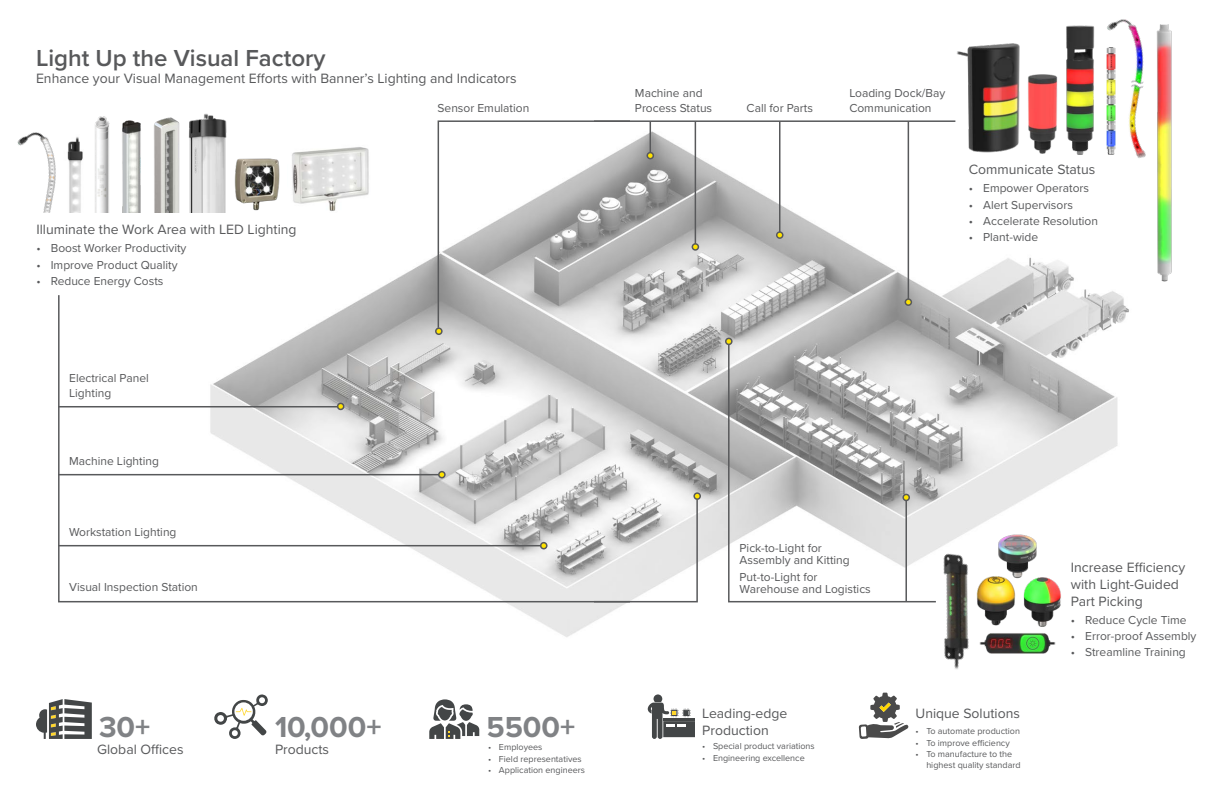
<style>
.page{position:relative;width:1224px;height:792px;background:#fff}
.page>*{position:absolute;margin:0;border:0;box-sizing:border-box;transform-origin:0 0}
.t1{font:700 30px "Proxima Nova";color:#808285}
.t2{font:600 24px "Proxima Nova";color:#58595b}
.t3{font:14px/16.8px "Proxima Nova";color:#58595b}
.t4{font:12px/15px "Proxima Nova";color:#58595b}
.t5{font:9px/10.8px "Proxima Nova";color:#58595b}
</style>
<div class="page">
<img style="left:370px;top:122px;width:759px;height:515px">
<svg style="left:437px;top:120px;width:195px;height:174px"></svg>
<svg style="left:58px;top:294px;width:574px;height:309px"></svg>
<hr style="left:58px;top:474px;width:381px;height:1px;background:#58595b">
<hr style="left:58px;top:545px;width:483px;height:1px;background:#58595b">
<hr style="left:58px;top:406px;width:280px;height:1px;background:#58595b">
<div style="left:540px;top:542px;width:8px;height:7px;border:2px solid #58595b;border-radius:50%"></div>
<div style="left:438px;top:471px;width:8px;height:7px;border:2px solid #58595b;border-radius:50%"></div>
<div style="left:337px;top:403px;width:7px;height:7px;border:2px solid #58595b;border-radius:50%"></div>
<hr style="left:594px;top:120px;width:361px;height:2px;background:#58595b">
<hr style="left:779px;top:121px;width:2px;height:114px;background:#58595b">
<hr style="left:908px;top:121px;width:1px;height:181px;background:#58595b">
<hr style="left:650px;top:121px;width:1px;height:31px;background:#58595b">
<div style="left:692px;top:243px;width:7px;height:8px;border:2px solid #58595b;border-radius:50%"></div>
<div style="left:647px;top:152px;width:7px;height:7px;border:2px solid #58595b;border-radius:50%"></div>
<div style="left:776px;top:231px;width:8px;height:8px;border:2px solid #58595b;border-radius:50%"></div>
<div style="left:905px;top:298px;width:7px;height:8px;border:2px solid #58595b;border-radius:50%"></div>
<div style="left:725px;top:338px;width:8px;height:7px;border:2px solid #58595b;border-radius:50%"></div>
<svg style="left:592px;top:493px;width:108px;height:110px"></svg>
<div style="left:693px;top:492px;width:8px;height:8px;border:2px solid #58595b;border-radius:50%"></div>
<hr style="left:695px;top:121px;width:1px;height:123px;background:#58595b">
<svg style="left:727px;top:343px;width:210px;height:260px"></svg>
<svg style="left:429px;top:699px;width:50px;height:40px"></svg>
<svg style="left:36px;top:699px;width:56px;height:40px"></svg>
<svg style="left:214px;top:695px;width:54px;height:44px"></svg>
<svg style="left:648px;top:694px;width:47px;height:45px"></svg>
<svg style="left:859px;top:693px;width:49px;height:46px"></svg>
<img style="left:127px;top:117px;width:53px;height:96px">
<img style="left:95px;top:116px;width:32px;height:97px">
<img style="left:70px;top:137px;width:13px;height:76px">
<img style="left:188px;top:113px;width:39px;height:100px">
<img style="left:234px;top:158px;width:46px;height:53px">
<img style="left:292px;top:147px;width:77px;height:64px">
<img style="left:973px;top:572px;width:37px;height:54px">
<img style="left:973px;top:626px;width:90px;height:28px">
<img style="left:1010px;top:567px;width:66px;height:67px">
<img style="left:1059px;top:25px;width:42px;height:156px">
<img style="left:1099px;top:35px;width:24px;height:133px">
<img style="left:954px;top:43px;width:69px;height:116px">
<img style="left:1157px;top:24px;width:15px;height:258px">
<img style="left:1022px;top:71px;width:40px;height:84px">
<img style="left:985px;top:524px;width:65px;height:65px">
<img style="left:936px;top:552px;width:37px;height:117px">
<img style="left:1102px;top:19px;width:55px;height:145px">
<img style="left:17px;top:132px;width:53px;height:81px">
<h2 class="t2" style="left:36px;top:40px;width:291px">Light Up the Visual Factory</h2>
<p class="t3" style="left:36px;top:69px;width:482px">Enhance your Visual Management Efforts with Banner’s Lighting and Indicators</p>
<p class="t3" style="left:36px;top:221px;width:262px">Illuminate the Work Area with LED Lighting</p>
<p class="t4" style="left:36px;top:240px;width:152px">• Boost Worker Productivity</p>
<p class="t4" style="left:36px;top:257px;width:143px">• Improve Product Quality</p>
<p class="t4" style="left:36px;top:273px;width:129px">• Reduce Energy Costs</p>
<p class="t4" style="left:69px;top:370px;width:81px">Electrical Panel<br>Lighting</p>
<p class="t4" style="left:69px;top:453px;width:91px">Machine Lighting</p>
<p class="t4" style="left:69px;top:524px;width:109px">Workstation Lighting</p>
<p class="t4" style="left:69px;top:579px;width:130px">Visual Inspection Station</p>
<h1 class="t1" style="left:99px;top:705px;width:53px">30+</h1>
<p class="t3" style="left:97px;top:740px;width:88px">Global Offices</p>
<h1 class="t1" style="left:275px;top:705px;width:108px">10,000+</h1>
<p class="t3" style="left:275px;top:740px;width:56px">Products</p>
<p class="t4" style="left:438px;top:100px;width:93px">Sensor Emulation</p>
<h1 class="t1" style="left:486px;top:705px;width:90px">5500+</h1>
<p class="t5" style="left:488px;top:741px;width:56px">• Employees</p>
<p class="t5" style="left:488px;top:753px;width:95px">• Field representatives</p>
<p class="t5" style="left:488px;top:764px;width:98px">• Application engineers</p>
<p class="t4" style="left:635px;top:85px;width:79px">Machine and<br>Process Status</p>
<p class="t4" style="left:747px;top:100px;width:68px">Call for Parts</p>
<p class="t4" style="left:849px;top:85px;width:97px">Loading Dock/Bay<br>Communication</p>
<p class="t3" style="left:969px;top:161px;width:128px">Communicate Status</p>
<p class="t4" style="left:969px;top:180px;width:122px">• Empower Operators</p>
<p class="t4" style="left:969px;top:197px;width:106px">• Alert Supervisors</p>
<p class="t4" style="left:969px;top:213px;width:131px">• Accelerate Resolution</p>
<p class="t4" style="left:969px;top:229px;width:71px">• Plant-wide</p>
<p class="t4" style="left:740px;top:542px;width:112px;line-height:12px">Pick-to-Light for<br>Assembly and Kitting</p>
<p class="t4" style="left:740px;top:570px;width:133px;line-height:12px">Put-to-Light for<br>Warehouse and Logistics</p>
<p class="t3" style="left:1071px;top:558px;width:116px">Increase Efficiency with Light-Guided<br>Part Picking</p>
<p class="t4" style="left:1071px;top:612px;width:117px">• Reduce Cycle Time</p>
<p class="t4" style="left:1071px;top:628px;width:127px">• Error-proof Assembly</p>
<p class="t4" style="left:1071px;top:644px;width:116px">• Streamline Training</p>
<p class="t3" style="left:702px;top:704px;width:87px">Leading-edge<br>Production</p>
<p class="t3" style="left:916px;top:704px;width:106px">Unique Solutions</p>
<p class="t5" style="left:702px;top:741px;width:114px">• Special product variations</p>
<p class="t5" style="left:702px;top:752px;width:104px">• Engineering excellence</p>
<p class="t5" style="left:916px;top:725px;width:106px">• To automate production</p>
<p class="t5" style="left:916px;top:737px;width:96px">• To improve efficiency</p>
<p class="t5" style="left:926px;top:748px;width:96px;text-indent:-11px">• To manufacture to the highest quality standard</p>
</div>
